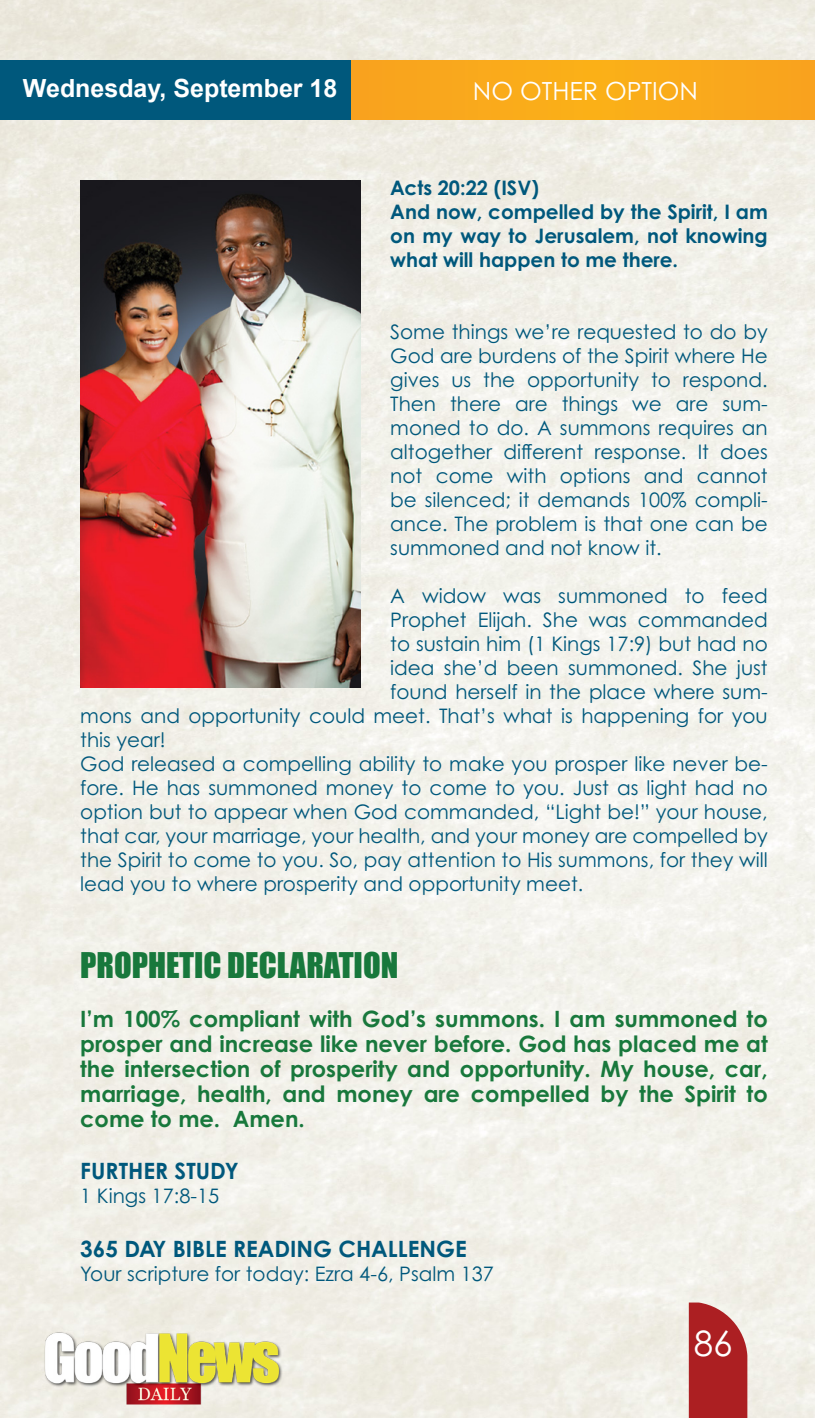
<style>
.page{position:relative;width:815px;height:1418px;background:#fff}
.page>*{position:absolute;margin:0;border:0;box-sizing:border-box;transform-origin:0 0}
.t1{font:35px "Century Gothic Pro";color:#fff}
.t2{font:32.5px "Impact";color:#18783c}
.t3{font:700 25px "Arial";color:#fff}
.t4{font:25px "Century Gothic Pro";color:#fff}
.t5{font:700 22.5px/25px "Century Gothic Pro";color:#18783c;text-align:justify}
.t6{font:700 22.5px "Century Gothic Pro";color:#00587c}
.t7{font:20px/24px "Century Gothic Pro";color:#00587c;text-align:justify}
.t8{font:700 20px/24px "Century Gothic Pro";color:#00587c;text-align:justify}
</style>
<div class="page">
<img style="left:0;top:0;width:815px;height:1417px">
<div style="left:168px;top:60px;width:647px;height:60px;background:#f9a91c"></div>
<div style="left:0;top:60px;width:351px;height:60px;background:#00587c"></div>
<div style="left:689px;top:1302px;width:58px;height:115px;background:#ac1f22"></div>
<img style="left:39px;top:1330px;width:246px;height:76px">
<img style="left:80px;top:180px;width:280px;height:507px">
<p class="t3" style="left:23px;top:72px;width:316px">Wednesday, September 18</p>
<p class="t4" style="left:473px;top:76px;width:227px">NO OTHER OPTION</p>
<p class="t8" style="left:390px;top:175px;width:150px">Acts 20:22 (ISV)</p>
<p class="t8" style="left:390px;top:199px;width:379px">And now, compelled by the Spirit, I am on my way to Jerusalem, not knowing what will happen to me there.</p>
<p class="t7" style="left:390px;top:319px;width:379px">Some things we’re requested to do by God are burdens of the Spirit where He gives us the opportunity to respond.<br>Then there are things we are sum&shy;moned to do. A summons requires an altogether different response. It does not come with options and cannot be silenced; it demands 100% compli&shy;ance. The problem is that one can be summoned and not know it.</p>
<p class="t7" style="left:390px;top:583px;width:379px">A widow was summoned to feed</p>
<p class="t7" style="left:390px;top:607px;width:379px">Prophet Elijah. She was commanded</p>
<p class="t7" style="left:390px;top:631px;width:379px">to sustain him (1 Kings 17:9) but had no</p>
<p class="t7" style="left:390px;top:655px;width:379px">idea she’d been summoned. She just</p>
<p class="t7" style="left:390px;top:679px;width:379px">found herself in the place where sum-</p>
<p class="t7" style="left:80px;top:703px;width:689px">mons and opportunity could meet. That’s what is happening for you</p>
<p class="t7" style="left:80px;top:727px;width:87px">this year!</p>
<p class="t7" style="left:80px;top:751px;width:689px">God released a compelling ability to make you prosper like never be&shy;fore. He has summoned money to come to you. Just as light had no option but to appear when God commanded, “Light be!” your house, that car, your marriage, your health, and your money are compelled by the Spirit to come to you. So, pay attention to His summons, for they will lead you to where prosperity and opportunity meet.</p>
<p class="t2" style="left:80px;top:940px;width:320px">PROPHETIC DECLARATION</p>
<p class="t5" style="left:80px;top:1006px;width:689px">I’m 100% compliant with God’s summons. I am summoned to prosper and increase like never before. God has placed me at the intersection of prosperity and opportunity. My house, car, marriage, health, and money are compelled by the Spirit to come to me. Amen.</p>
<p class="t6" style="left:80px;top:1157px;width:160px">FURTHER STUDY</p>
<p class="t7" style="left:80px;top:1183px;width:140px">1 Kings 17:8-15</p>
<p class="t6" style="left:80px;top:1235px;width:388px">365 DAY BIBLE READING CHALLENGE</p>
<p class="t7" style="left:80px;top:1261px;width:415px">Your scripture for today: Ezra 4-6, Psalm 137</p>
<h1 class="t1" style="left:694px;top:1322px;width:40px">86</h1>
</div>
